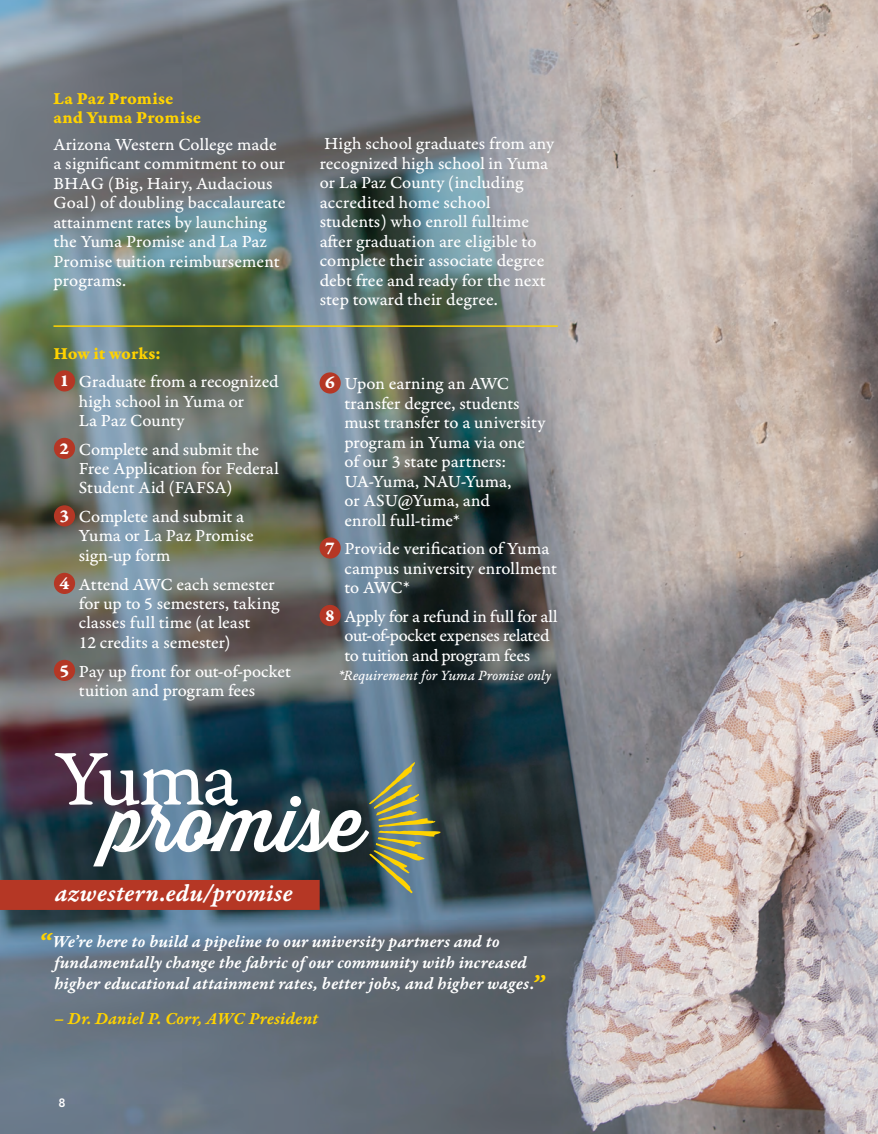
<style>
.page{position:relative;width:878px;height:1134px;background:#fff}
.page>*{position:absolute;margin:0;border:0;box-sizing:border-box;transform-origin:0 0}
.t1{font:25.5px "Garamond Premr Pro Smbd It Capt";letter-spacing:.005em;color:#fff}
.numbered_text{font:18px/19.5px "Garamond Premr Pro Capt";letter-spacing:-.005em;color:#fff}
.Body_Text2{font:18px/19.5px "Garamond Premr Pro Capt";letter-spacing:.005em;color:#fff}
.Body_Text{font:18px/19.5px "Garamond Premr Pro Capt";color:#fff}
.t2{font:18px/21px "Garamond Premr Pro Smbd It Capt";color:#fff}
.numbered_text-2{font:18px/19.5px "Garamond Premr Pro Capt";letter-spacing:-.025em;color:#fff}
.t3{font:18px/19.5px "Garamond Premr Pro Bd Capt";color:#ffd300}
.t4{font:18px "Garamond Premr Pro Smbd It Capt";color:#ffd300}
.t5{font:18px "Garamond Premr Pro Bd Capt";color:#fff}
.Body_Text2-2{font:15px "Garamond Premr Pro It Capt";letter-spacing:-.005em;color:#fff}
.t6{font:800 12px "Avenir LT Std";color:#fff}
.s1{font-size:30px;color:#ffd300}
</style>
<div class="page">
<img style="left:0;top:0;width:878px;height:1134px">
<svg style="left:55px;top:753px;width:385px;height:140px;background:#5b6c71"></svg>
<div style="left:54px;top:370px;width:21px;height:22px;background:#b53725;border-radius:50%"></div>
<div style="left:54px;top:438px;width:21px;height:21px;background:#b53725;border-radius:50%"></div>
<div style="left:54px;top:505px;width:21px;height:21px;background:#b53725;border-radius:50%"></div>
<div style="left:54px;top:573px;width:21px;height:21px;background:#b53725;border-radius:50%"></div>
<div style="left:54px;top:660px;width:21px;height:21px;background:#b53725;border-radius:50%"></div>
<div style="left:319px;top:372px;width:22px;height:22px;background:#b53725;border-radius:50%"></div>
<div style="left:319px;top:537px;width:22px;height:22px;background:#b53725;border-radius:50%"></div>
<div style="left:319px;top:605px;width:22px;height:21px;background:#b53725;border-radius:50%"></div>
<hr style="left:53px;top:325px;width:504px;height:2px;background:#ffd300">
<div style="left:0;top:880px;width:319px;height:30px;background:#b53725"></div>
<p class="t3" style="left:53px;top:89px;width:149px">La Paz Promise and Yuma Promise</p>
<p class="Body_Text" style="left:53px;top:135px;width:234px">Arizona Western College made a significant commitment to our<br>BHAG (Big, Hairy, Audacious<br>Goal) of doubling baccalaureate attainment rates by launching the Yuma Promise and La Paz<br>Promise tuition reimbursement programs.</p>
<p class="Body_Text2" style="left:320px;top:135px;width:236px">High school graduates from any recognized high school in Yuma or La Paz County (including accredited home school students) who enroll fulltime after graduation are eligible to complete their associate degree debt free and ready for the next step toward their degree.</p>
<p class="t3" style="left:53px;top:344px;width:109px">How it works:</p>
<p class="t5" style="left:59px;top:370px;width:11px">1</p>
<p class="numbered_text" style="left:79px;top:372px;width:201px">Graduate from a recognized high school in Yuma or<br>La Paz County</p>
<p class="t5" style="left:59px;top:437px;width:11px">2</p>
<p class="numbered_text" style="left:79px;top:440px;width:201px">Complete and submit the<br>Free Application for Federal<br>Student Aid (FAFSA)</p>
<p class="t5" style="left:59px;top:505px;width:11px">3</p>
<p class="numbered_text" style="left:79px;top:507px;width:176px">Complete and submit a<br>Yuma or La Paz Promise sign-up form</p>
<p class="t5" style="left:59px;top:572px;width:11px">4</p>
<p class="numbered_text" style="left:79px;top:575px;width:202px">Attend AWC each semester for up to 5 semesters, taking classes full time (at least<br>12 credits a semester)</p>
<p class="t5" style="left:59px;top:659px;width:11px">5</p>
<p class="numbered_text" style="left:79px;top:662px;width:214px">Pay up front for out-of-pocket tuition and program fees</p>
<p class="t5" style="left:325px;top:372px;width:11px">6</p>
<p class="numbered_text" style="left:344px;top:374px;width:202px">Upon earning an AWC transfer degree, students must transfer to a university program in Yuma via one<br>of our 3 state partners:<br>UA-Yuma, NAU-Yuma,<br>or ASU@Yuma, and<br>enroll full-time*</p>
<p class="t5" style="left:325px;top:537px;width:11px">7</p>
<p class="numbered_text" style="left:344px;top:539px;width:214px">Provide verification of Yuma campus university enrollment to AWC*</p>
<p class="t5" style="left:325px;top:605px;width:11px">8</p>
<p class="numbered_text-2" style="left:344px;top:607px;width:214px">Apply for a refund in full for all out-of-pocket expenses related to tuition and program fees</p>
<p class="Body_Text2-2" style="left:338px;top:667px;width:214px">*Requirement for Yuma Promise only</p>
<p class="t1" style="left:55px;top:878px;width:239px">azwestern.edu/promise</p>
<p class="t2" style="left:54px;top:932px;width:491px;text-indent:-16px"><span class="s1">“</span>We’re here to build a pipeline to our university partners and to fundamentally change the fabric of our community with increased higher educational attainment rates, better jobs, and higher wages .<span class="s1">”</span></p>
<p class="t4" style="left:54px;top:1008px;width:266px">– Dr. Daniel P. Corr, AWC President</p>
<p class="t6" style="left:58px;top:1096px;width:9px">8</p>
</div>
